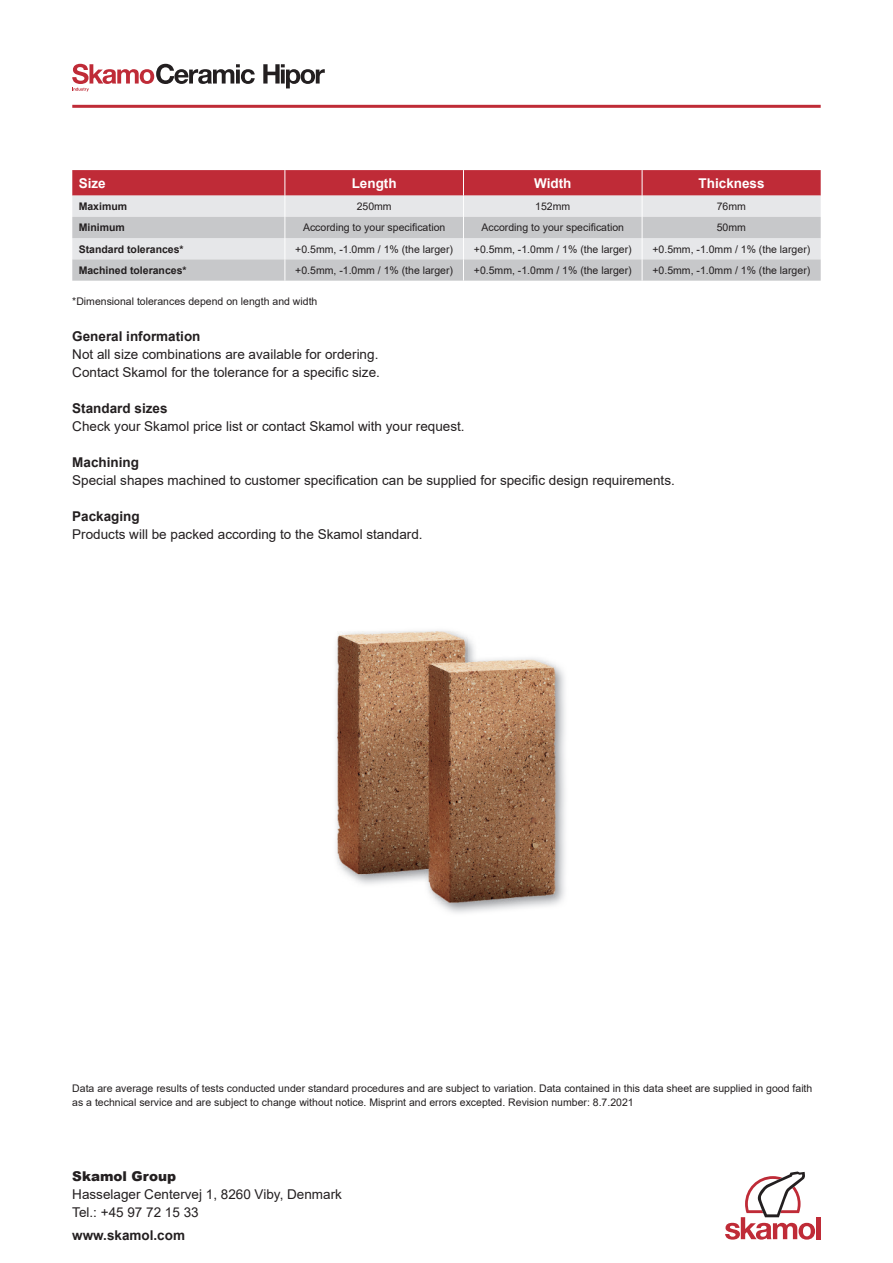
<style>
.page{position:relative;width:893px;height:1263px;background:#fff}
.page>*{position:absolute;margin:0;border:0;box-sizing:border-box;transform-origin:0 0}
.t1{font:13.5px/18px "Arial";color:#231f20}
.t2{font:700 13.5px "Arial";color:#231f20}
.t3{font:700 13.5px "Arial";color:#fff}
.t4{font:900 13.5px "Arial";color:#231f20}
.t5{font:10.5px/13.5px "Arial";color:#231f20}
.t6{font:700 10.5px/21.3px "Arial";color:#231f20}
</style>
<div class="page">
<svg style="left:263px;top:64px;width:62px;height:24px"></svg>
<svg style="left:72px;top:64px;width:183px;height:27px"></svg>
<hr style="left:72px;top:105px;width:749px;height:3px;background:#bf2b37">
<div style="left:816px;top:1217px;width:5px;height:22px;background:#bf2b37"></div>
<svg style="left:725px;top:1171px;width:90px;height:68px"></svg>
<svg style="left:72px;top:170px;width:749px;height:111px;background:#d1b0b5"></svg>
<img style="left:336px;top:630px;width:229px;height:283px">
<img style="left:338px;top:631px;width:217px;height:272px">
<p class="t3" style="left:79px;top:173px;width:29px">Size</p>
<p class="t3" style="left:352px;top:173px;width:46px">Length</p>
<p class="t3" style="left:534px;top:173px;width:39px">Width</p>
<p class="t3" style="left:699px;top:173px;width:68px">Thickness</p>
<p class="t6" style="left:79px;top:196px;width:50px">Maximum<br>Minimum</p>
<p class="t5" style="left:357px;top:200px;width:37px">250mm</p>
<p class="t5" style="left:535px;top:200px;width:37px">152mm</p>
<p class="t5" style="left:717px;top:196px;width:31px;line-height:21.3px">76mm<br>50mm</p>
<p class="t5" style="left:295px;top:242px;width:159px">+0.5mm, -1.0mm / 1% (the larger)</p>
<p class="t5" style="left:474px;top:242px;width:159px">+0.5mm, -1.0mm / 1% (the larger)</p>
<p class="t5" style="left:652px;top:242px;width:159px">+0.5mm, -1.0mm / 1% (the larger)</p>
<p class="t5" style="left:295px;top:263px;width:159px">+0.5mm, -1.0mm / 1% (the larger)</p>
<p class="t5" style="left:474px;top:263px;width:159px">+0.5mm, -1.0mm / 1% (the larger)</p>
<p class="t5" style="left:652px;top:263px;width:159px">+0.5mm, -1.0mm / 1% (the larger)</p>
<p class="t5" style="left:303px;top:221px;width:144px">According to your specification</p>
<p class="t5" style="left:482px;top:221px;width:144px">According to your specification</p>
<p class="t6" style="left:79px;top:238px;width:109px">Standard tolerances*<br>Machined tolerances*</p>
<p class="t5" style="left:72px;top:294px;width:247px">*Dimensional tolerances depend on length and width</p>
<p class="t2" style="left:72px;top:326px;width:130px">General information</p>
<p class="t1" style="left:72px;top:345px;width:309px">Not all size combinations are available for ordering.<br>Contact Skamol for the tolerance for a specific size.</p>
<p class="t2" style="left:72px;top:398px;width:97px">Standard sizes</p>
<p class="t1" style="left:72px;top:417px;width:394px">Check your Skamol price list or contact Skamol with your request.</p>
<p class="t2" style="left:72px;top:452px;width:68px">Machining</p>
<p class="t1" style="left:72px;top:471px;width:604px">Special shapes machined to customer specification can be supplied for specific design requirements.</p>
<p class="t2" style="left:72px;top:506px;width:69px">Packaging</p>
<p class="t1" style="left:72px;top:525px;width:352px">Products will be packed according to the Skamol standard.</p>
<p class="t5" style="left:72px;top:1081px;width:742px">Data are average results of tests conducted under standard procedures and are subject to variation. Data contained in this data sheet are supplied in good faith as a technical service and are subject to change without notice. Misprint and errors excepted. Revision number: 8.7.2021</p>
<p class="t4" style="left:72px;top:1166px;width:105px">Skamol Group</p>
<p class="t1" style="left:72px;top:1185px;width:271px">Hasselager Centervej 1, 8260 Viby, Denmark<br>Tel.: +45 97 72 15 33</p>
<p class="t2" style="left:72px;top:1225px;width:114px">www.skamol.com</p>
</div>
